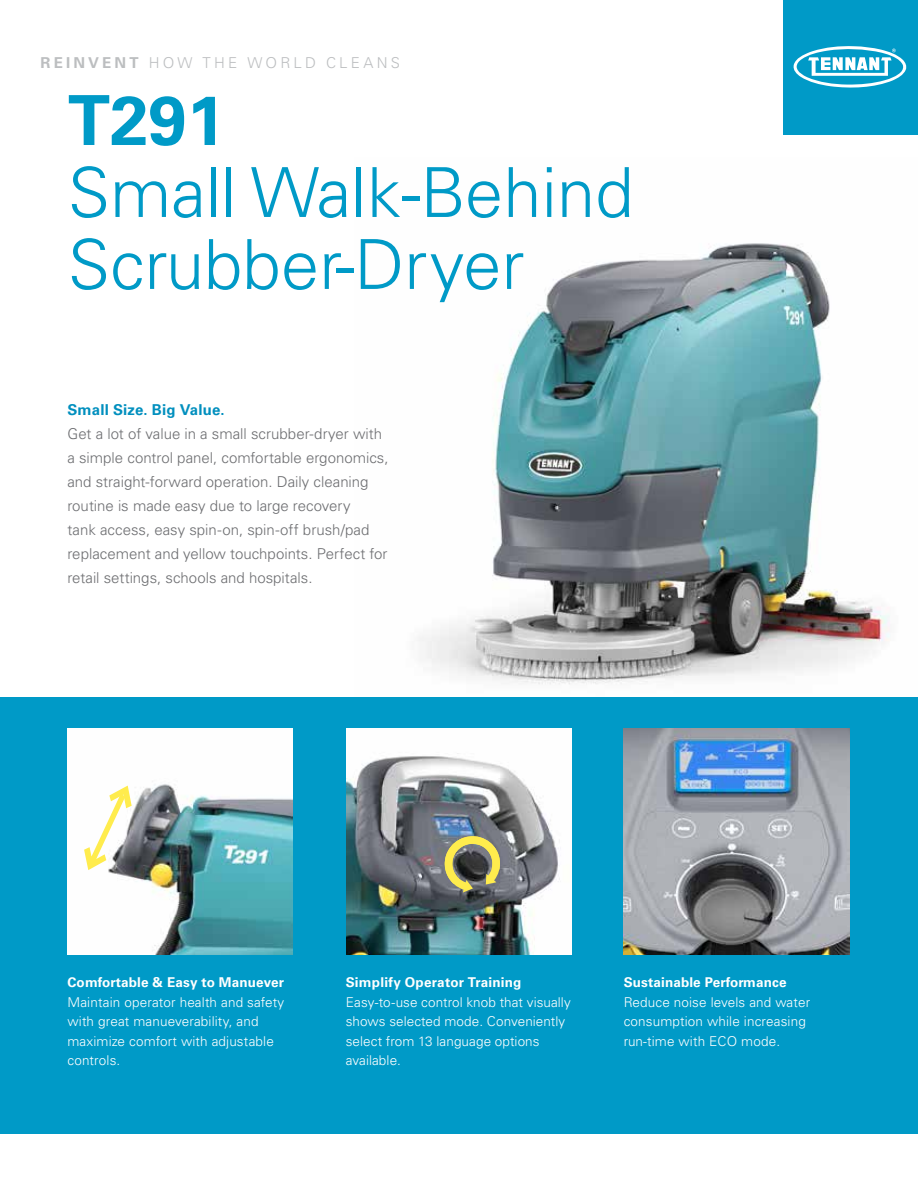
<style>
.page{position:relative;width:918px;height:1188px;background:#fff}
.page>*{position:absolute;margin:0;border:0;box-sizing:border-box;transform-origin:0 0}
.t1{font:300 69px/72px "Univers LT Std";color:#009ac7}
.t2{font:700 69px "Univers LT Std";color:#009ac7}
.t3{font:300 15px/24px "Univers LT Std";color:#6d6e71}
.t4{font:300 15px "Univers LT Std";letter-spacing:.21em;color:#bcbec0}
.t5{font:700 15px "Univers LT Std";letter-spacing:.01em;color:#008fbe}
.t6{font:300 13.5px/19.5px "Univers LT Std";letter-spacing:.01em;color:#fff}
.t7{font:700 13.5px "Univers LT Std";letter-spacing:.01em;color:#fff}
.s1{font-weight:700}
</style>
<div class="page">
<img style="left:354px;top:243px;width:564px;height:455px">
<div style="left:0;top:698px;width:918px;height:436px;background:#009ac7"></div>
<img style="left:68px;top:729px;width:225px;height:225px">
<img style="left:624px;top:729px;width:225px;height:225px">
<div style="left:783px;top:0;width:135px;height:135px;background:#009ac7"></div>
<svg style="left:793px;top:46px;width:114px;height:42px"></svg>
<img style="left:346px;top:729px;width:226px;height:225px">
<svg style="left:442px;top:833px;width:61px;height:60px"></svg>
<svg style="left:84px;top:786px;width:48px;height:84px"></svg>
<p class="t4" style="left:40px;top:53px;width:361px"><span class="s1">REINVENT</span> HOW THE WORLD CLEANS</p>
<h1 class="t2" style="left:68px;top:80px;width:159px">T291</h1>
<h1 class="t1" style="left:68px;top:157px;width:567px">Small Walk-Behind<br>Scrubber-Dryer</h1>
<p class="t5" style="left:68px;top:401px;width:159px">Small Size. Big Value.</p>
<p class="t3" style="left:68px;top:421px;width:323px">Get a lot of value in a small scrubber-dryer with a simple control panel, comfortable ergonomics, and straight-forward operation. Daily cleaning routine is made easy due to large recovery<br>tank access, easy spin-on, spin-off brush/pad replacement and yellow touchpoints. Perfect for retail settings, schools and hospitals.</p>
<p class="t7" style="left:67px;top:975px;width:218px">Comfortable &amp; Easy to Manuever</p>
<p class="t6" style="left:67px;top:992px;width:218px">Maintain operator health and safety with great manueverability, and maximize comfort with adjustable controls.</p>
<p class="t7" style="left:346px;top:975px;width:177px">Simplify Operator Training</p>
<p class="t6" style="left:346px;top:992px;width:227px">Easy-to-use control knob that visually shows selected mode. Conveniently select from 13 language options available.</p>
<p class="t7" style="left:624px;top:975px;width:164px">Sustainable Performance</p>
<p class="t6" style="left:624px;top:992px;width:188px">Reduce noise levels and water consumption while increasing run-time with ECO mode.</p>
</div>
